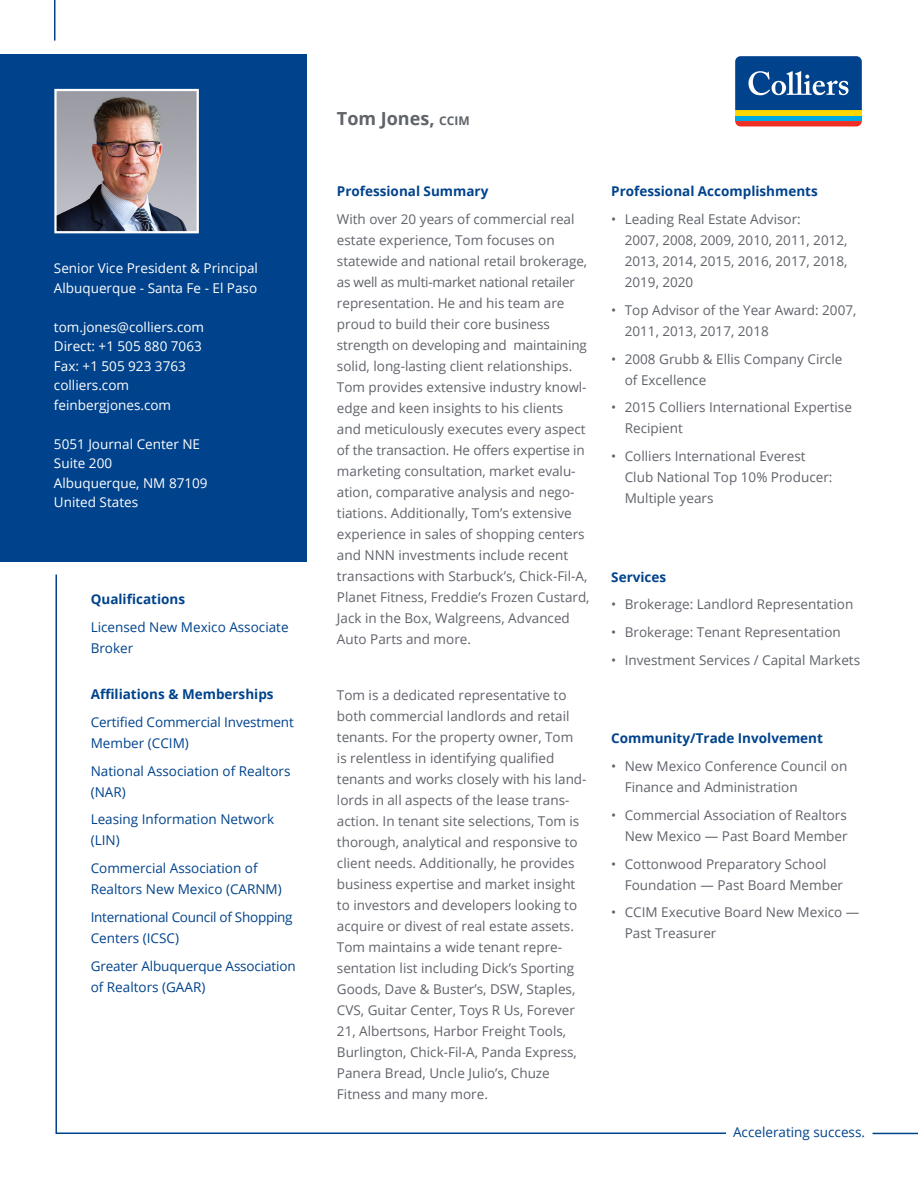
<style>
.page{position:relative;width:918px;height:1188px;background:#fff}
.page>*{position:absolute;margin:0;border:0;box-sizing:border-box;transform-origin:0 0}
.t1{font:700 18px "Open Sans";color:#5f636a}
.t2{font:13.5px/21px "Open Sans";color:#5f636a}
.t3{font:13.5px/21px "Open Sans";color:#00438c}
.t4{font:13.5px/19.5px "Open Sans";color:#fff}
.t5{font:700 13.5px "Open Sans";color:#00438c}
.t6{font:13.5px/21px "Open Sans";letter-spacing:-.02em;color:#00438c}
.s1{font-size:12px}
</style>
<div class="page">
<div style="left:0;top:54px;width:307px;height:508px;background:#00438c"></div>
<hr style="left:54px;top:0;width:1px;height:41px;background:#00438c">
<svg style="left:55px;top:574px;width:672px;height:560px"></svg>
<hr style="left:873px;top:1133px;width:45px;height:1px;background:#00438c">
<svg style="left:733px;top:54px;width:131px;height:75px"></svg>
<div style="left:735px;top:116px;width:127px;height:5px;background:#00a8e4"></div>
<div style="left:735px;top:110px;width:127px;height:6px;background:#ffd600"></div>
<svg style="left:735px;top:121px;width:127px;height:5px"></svg>
<svg style="left:735px;top:56px;width:127px;height:54px;background:#1d5899"></svg>
<img style="left:57px;top:92px;width:139px;height:138px">
<div style="left:54px;top:89px;width:145px;height:144px;border:2px solid #fff"></div>
<p class="t4" style="left:54px;top:258px;width:206px">Senior Vice President &amp; Principal<br>Albuquerque - Santa Fe - El Paso</p>
<p class="t4" style="left:54px;top:317px;width:152px">tom.jones@colliers.com<br>Direct: +1 505 880 7063<br>Fax: +1 505 923 3763 colliers.com feinbergjones.com</p>
<p class="t4" style="left:54px;top:434px;width:155px">5051 Journal Center NE<br>Suite 200<br>Albuquerque, NM 87109<br>United States</p>
<p class="t5" style="left:91px;top:590px;width:96px">Qualifications</p>
<p class="t3" style="left:91px;top:616px;width:199px">Licensed New Mexico Associate<br>Broker</p>
<p class="t5" style="left:91px;top:685px;width:184px">Affiliations &amp; Memberships</p>
<p class="t3" style="left:91px;top:711px;width:205px">Certified Commercial Investment<br>Member (CCIM)</p>
<p class="t3" style="left:91px;top:760px;width:201px">National Association of Realtors (NAR)</p>
<p class="t3" style="left:91px;top:809px;width:185px">Leasing Information Network (LIN)</p>
<p class="t3" style="left:91px;top:857px;width:193px">Commercial Association of<br>Realtors New Mexico (CARNM)</p>
<p class="t6" style="left:91px;top:906px;width:203px">International Council of Shopping<br>Centers (ICSC)</p>
<p class="t3" style="left:91px;top:955px;width:207px">Greater Albuquerque Association of Realtors (GAAR)</p>
<h1 class="t1" style="left:337px;top:106px;width:134px">Tom Jones, <span class="s1">CCIM</span></h1>
<p class="t5" style="left:337px;top:182px;width:153px">Professional Summary</p>
<p class="t2" style="left:337px;top:208px;width:254px">With over 20 years of commercial real estate experience, Tom focuses on statewide and national retail brokerage, as well as multi-market national retailer representation. He and his team are proud to build their core business strength on developing and maintaining solid, long-lasting client relationships.<br>Tom provides extensive industry knowl&shy;edge and keen insights to his clients and meticulously executes every aspect of the transaction. He offers expertise in marketing consultation, market evalu&shy;ation, comparative analysis and nego&shy;tiations. Additionally, Tom’s extensive experience in sales of shopping centers and NNN investments include recent transactions with Starbuck’s, Chick-Fil-A, Planet Fitness, Freddie’s Frozen Custard, Jack in the Box, Walgreens, Advanced Auto Parts and more.</p>
<p class="t2" style="left:337px;top:684px;width:251px">Tom is a dedicated representative to both commercial landlords and retail tenants. For the property owner, Tom is relentless in identifying qualified tenants and works closely with his land&shy;lords in all aspects of the lease trans&shy;action. In tenant site selections, Tom is thorough, analytical and responsive to client needs. Additionally, he provides business expertise and market insight to investors and developers looking to acquire or divest of real estate assets.<br>Tom maintains a wide tenant repre&shy;sentation list including Dick’s Sporting Goods, Dave &amp; Buster’s, DSW, Staples, CVS, Guitar Center, Toys R Us, Forever 21, Albertsons, Harbor Freight Tools, Burlington, Chick-Fil-A, Panda Express, Panera Bread, Uncle Julio’s, Chuze Fitness and many more.</p>
<p class="t5" style="left:611px;top:182px;width:208px">Professional Accomplishments</p>
<p class="t2" style="left:625px;top:208px;width:224px;text-indent:-13px">• Leading Real Estate Advisor:<br>2007, 2008, 2009, 2010, 2011, 2012,<br>2013, 2014, 2015, 2016, 2017, 2018,<br>2019, 2020</p>
<p class="t2" style="left:625px;top:299px;width:233px;text-indent:-14px">• Top Advisor of the Year Award: 2007,<br>2011, 2013, 2017, 2018</p>
<p class="t2" style="left:625px;top:348px;width:219px;text-indent:-14px">• 2008 Grubb &amp; Ellis Company Circle of Excellence</p>
<p class="t2" style="left:625px;top:397px;width:229px;text-indent:-14px">• 2015 Colliers International Expertise<br>Recipient</p>
<p class="t2" style="left:625px;top:445px;width:209px;text-indent:-14px">• Colliers International Everest<br>Club National Top 10% Producer:<br>Multiple years</p>
<p class="t5" style="left:611px;top:567px;width:56px">Services</p>
<p class="t2" style="left:611px;top:594px;width:244px">• Brokerage: Landlord Representation</p>
<p class="t2" style="left:611px;top:621px;width:231px">• Brokerage: Tenant Representation</p>
<p class="t2" style="left:611px;top:649px;width:250px">• Investment Services / Capital Markets</p>
<p class="t5" style="left:611px;top:729px;width:213px">Community/Trade Involvement</p>
<p class="t2" style="left:625px;top:755px;width:224px;text-indent:-14px">• New Mexico Conference Council on<br>Finance and Administration</p>
<p class="t2" style="left:611px;top:804px;width:238px;text-align:right">• Commercial Association of Realtors<br>New Mexico — Past Board Member</p>
<p class="t2" style="left:625px;top:853px;width:220px;text-indent:-14px">• Cottonwood Preparatory School<br>Foundation — Past Board Member</p>
<p class="t2" style="left:625px;top:902px;width:236px;text-indent:-14px">• CCIM Executive Board New Mexico —<br>Past Treasurer</p>
<p class="t3" style="left:733px;top:1121px;width:133px">Accelerating success.</p>
</div>
